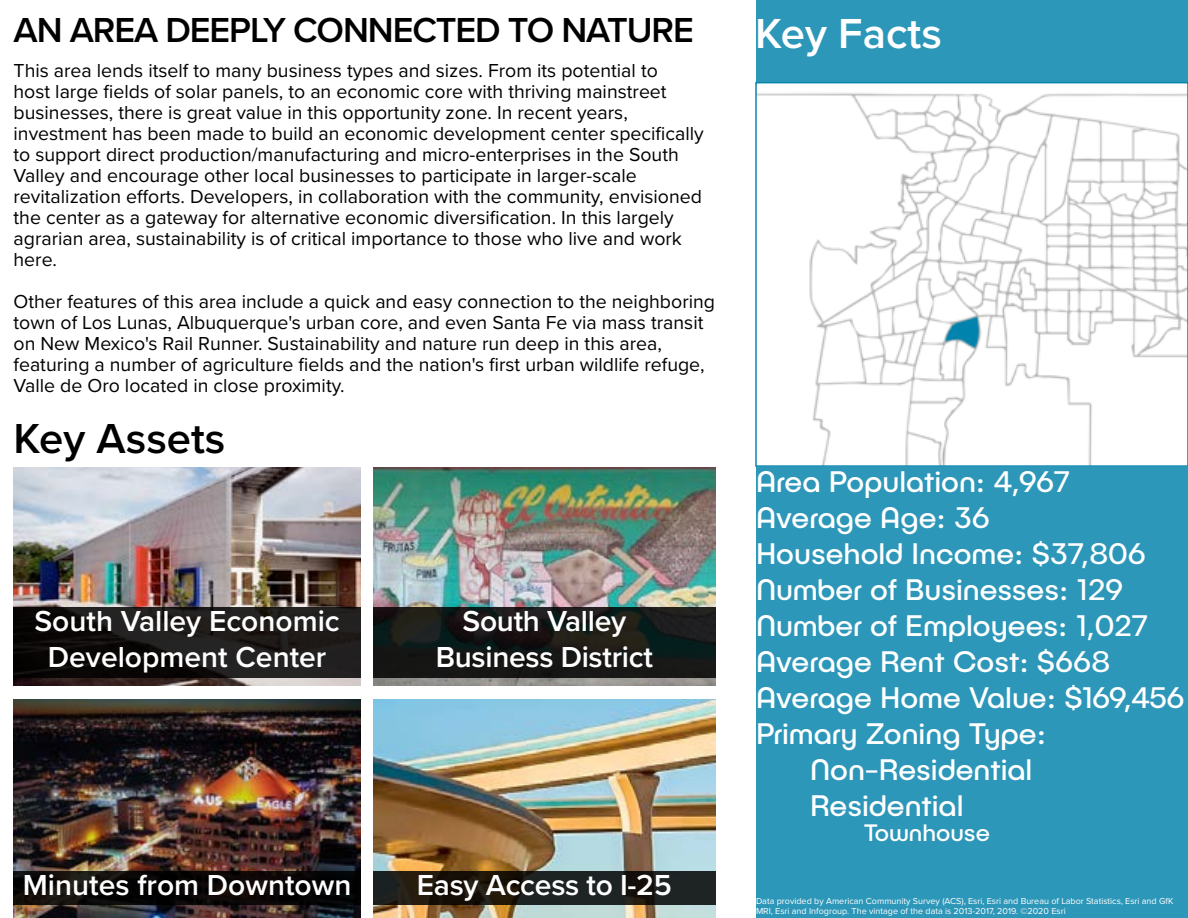
<style>
.page{position:relative;width:1188px;height:918px;background:#fff}
.page>*{position:absolute;margin:0;border:0;box-sizing:border-box;transform-origin:0 0}
.t1{font:600 43.5px "Proxima Nova";color:#000}
.t2{font:600 43.5px "Proxima Nova";color:#fff}
.t3{font:600 36px "Proxima Nova";letter-spacing:-.03em;color:#000}
.t4{font:30px "Publica Play";color:#fff}
.t5{font:600 30px/36px "Proxima Nova";color:#fff;text-align:center}
.t6{font:24px "Publica Play";color:#fff}
.t7{font:19.5px/21px "Proxima Nova";color:#000}
.t8{font:9px/10.8px "Proxima Nova";color:#fff}
</style>
<div class="page">
<div style="left:756px;top:0;width:432px;height:918px;background:#2d97b9"></div>
<img style="left:14px;top:468px;width:347px;height:218px">
<img style="left:373px;top:468px;width:343px;height:218px">
<img style="left:14px;top:699px;width:347px;height:219px">
<img style="left:373px;top:699px;width:343px;height:219px">
<svg style="left:14px;top:608px;width:347px;height:70px;background:#181615"></svg>
<svg style="left:373px;top:608px;width:343px;height:70px;background:#171917"></svg>
<svg style="left:14px;top:872px;width:347px;height:33px;background:#0a0707"></svg>
<svg style="left:373px;top:872px;width:343px;height:33px;background:#1d1c18"></svg>
<img style="left:758px;top:85px;width:427px;height:379px">
<div style="left:755px;top:82px;width:433px;height:385px;border:2px solid #0885ad"></div>
<h2 class="t3" style="left:14px;top:3px;width:682px">AN AREA DEEPLY CONNECTED TO NATURE</h2>
<p class="t7" style="left:14px;top:59px;width:692px">This area lends itself to many business types and sizes. From its potential to<br>host large fields of solar panels, to an economic core with thriving mainstreet businesses, there is great value in this opportunity zone. In recent years, investment has been made to build an economic development center specifically to support direct production/manufacturing and micro-enterprises in the South Valley and encourage other local businesses to participate in larger-scale revitalization efforts. Developers, in collaboration with the community, envisioned the center as a gateway for alternative economic diversification. In this largely agrarian area, sustainability is of critical importance to those who live and work here.</p>
<p class="t7" style="left:14px;top:290px;width:703px">Other features of this area include a quick and easy connection to the neighboring town of Los Lunas, Albuquerque's urban core, and even Santa Fe via mass transit on New Mexico's Rail Runner. Sustainability and nature run deep in this area, featuring a number of agriculture fields and the nation's first urban wildlife refuge, Valle de Oro located in close proximity.</p>
<h1 class="t1" style="left:14px;top:406px;width:213px">Key Assets</h1>
<h3 class="t5" style="left:34px;top:602px;width:307px">South Valley Economic<br>Development Center</h3>
<h3 class="t5" style="left:436px;top:602px;width:219px">South Valley<br>Business District</h3>
<h3 class="t5" style="left:23px;top:866px;width:330px">Minutes from Downtown</h3>
<h3 class="t5" style="left:417px;top:866px;width:256px">Easy Access to I-25</h3>
<h1 class="t2" style="left:755px;top:1px;width:188px">Key Facts</h1>
<h3 class="t4" style="left:756px;top:463px;width:316px">Area Population: 4,967</h3>
<h3 class="t4" style="left:756px;top:499px;width:235px">Average Age: 36</h3>
<h3 class="t4" style="left:756px;top:535px;width:391px">Household Income: $37,806</h3>
<h3 class="t4" style="left:756px;top:571px;width:369px">Number of Businesses: 129</h3>
<h3 class="t4" style="left:756px;top:607px;width:394px">Number of Employees: 1,027</h3>
<h3 class="t4" style="left:756px;top:643px;width:356px">Average Rent Cost: $668</h3>
<h3 class="t4" style="left:756px;top:679px;width:430px">Average Home Value: $169,456</h3>
<h3 class="t4" style="left:756px;top:715px;width:292px">Primary Zoning Type:</h3>
<h3 class="t4" style="left:810px;top:751px;width:224px">Non-Residential</h3>
<h3 class="t4" style="left:810px;top:787px;width:155px">Residential</h3>
<p class="t6" style="left:864px;top:818px;width:127px">Townhouse</p>
<p class="t8" style="left:756px;top:895px;width:419px">Data provided by American Community Survey (ACS), Esri, Esri and Bureau of Labor Statistics, Esri and GfK<br>MRI, Esri and Infogroup. The vintage of the data is 2013-2017, 2019. ©2020 Esri</p>
</div>
